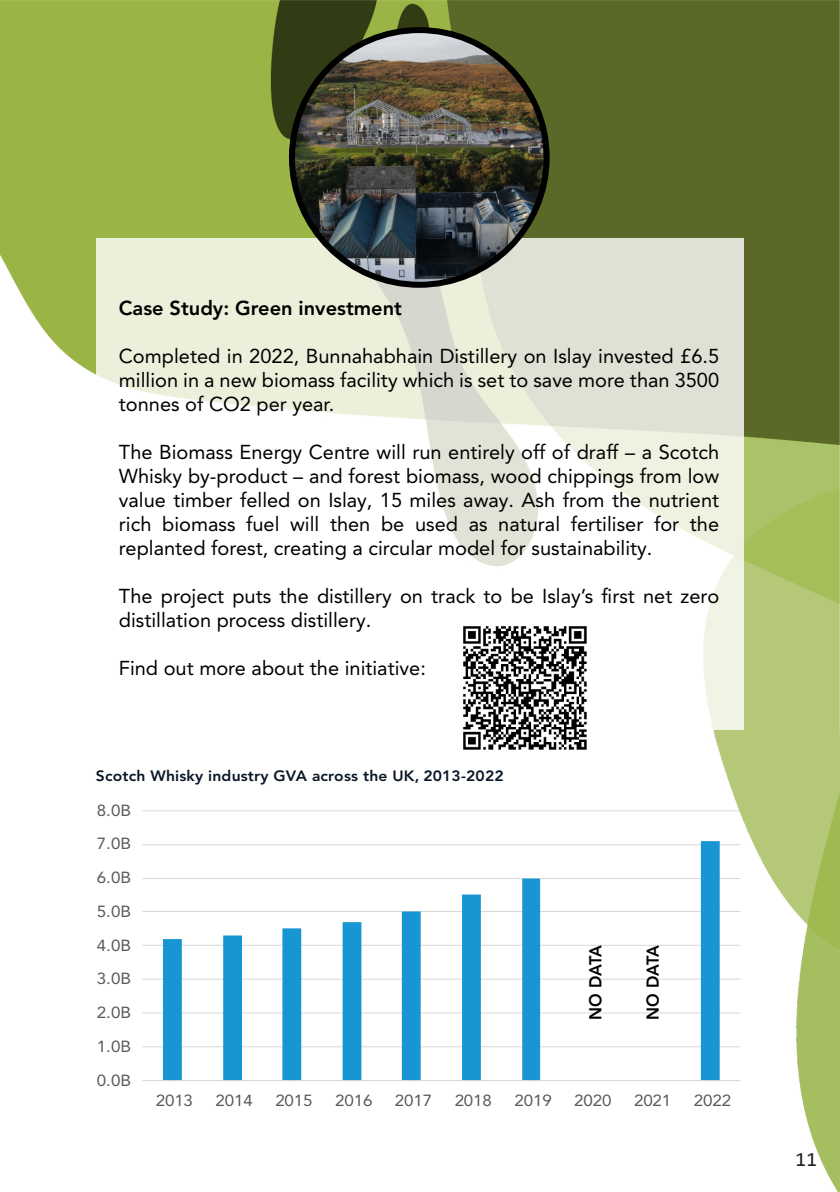
<style>
.page{position:relative;width:840px;height:1192px;background:#fff}
.page>*{position:absolute;margin:0;border:0;box-sizing:border-box;transform-origin:0 0}
.t1{font:20px/24px "Avenir LT Pro";color:#000;text-align:justify}
.t2{font:800 20px "Avenir LT Pro";color:#000}
.t3{font:20px "Consolas";color:#231f20}
.t4{font:800 17.2px "Avenir LT Pro";letter-spacing:-.035em;color:#000;scale:.95 1}
.t5{font:16px "Avenir LT Pro";letter-spacing:-.005em;color:#595959;scale:1.06 1}
.t6{font:800 14.8px "Avenir LT Pro";letter-spacing:.01em;color:#0a1627;scale:1.05 1}
</style>
<div class="page">
<img style="left:0;top:0;width:839px;height:735px">
<svg style="left:96px;top:238px;width:648px;height:491px"></svg>
<img style="left:291px;top:29px;width:254px;height:255px">
<div style="left:289px;top:27px;width:260px;height:261px;border:6px solid #000;border-radius:50%"></div>
<hr style="left:142px;top:1046px;width:598px;height:1px;background:#d9d9d9">
<hr style="left:142px;top:1012px;width:598px;height:1px;background:#d9d9d9">
<hr style="left:142px;top:978px;width:598px;height:1px;background:#d9d9d9">
<hr style="left:142px;top:944px;width:598px;height:1px;background:#d9d9d9">
<hr style="left:142px;top:910px;width:598px;height:2px;background:#d9d9d9">
<hr style="left:142px;top:878px;width:598px;height:1px;background:#d9d9d9">
<hr style="left:142px;top:844px;width:598px;height:1px;background:#d9d9d9">
<hr style="left:142px;top:810px;width:598px;height:1px;background:#d9d9d9">
<svg style="left:163px;top:841px;width:542px;height:239px"></svg>
<hr style="left:142px;top:1080px;width:598px;height:1px;background:#d9d9d9">
<img style="left:455px;top:618px;width:139px;height:132px">
<img style="left:705px;top:735px;width:134px;height:456px">
<p class="t2" style="left:119px;top:300px;width:284px">Case Study: Green investment</p>
<p class="t1" style="left:119px;top:346px;width:602px">Completed in 2022, Bunnahabhain Distillery on Islay invested £6.5 million in a new biomass facility which is set to save more than 3500 tonnes of CO2 per year.</p>
<p class="t1" style="left:119px;top:442px;width:601px">The Biomass Energy Centre will run entirely off of draff – a Scotch Whisky by-product – and forest biomass, wood chippings from low value timber felled on Islay, 15 miles away. Ash from the nutrient rich biomass fuel will then be used as natural fertiliser for the replanted forest, creating a circular model for sustainability.</p>
<p class="t1" style="left:119px;top:586px;width:601px">The project puts the distillery on track to be Islay’s first net zero distillation process distillery.</p>
<p class="t1" style="left:119px;top:658px;width:308px">Find out more about the initiative:</p>
<p class="t6" style="left:96px;top:769px;width:390px">Scotch Whisky industry GVA across the UK, 2013-2022</p>
<p class="t5" style="left:97px;top:803px;width:34px">8.0B</p>
<p class="t5" style="left:97px;top:837px;width:34px">7.0B</p>
<p class="t5" style="left:97px;top:870px;width:34px">6.0B</p>
<p class="t5" style="left:97px;top:904px;width:34px">5.0B</p>
<p class="t5" style="left:97px;top:938px;width:34px">4.0B</p>
<p class="t5" style="left:97px;top:972px;width:34px">3.0B</p>
<p class="t5" style="left:97px;top:1005px;width:34px">2.0B</p>
<p class="t5" style="left:97px;top:1039px;width:34px">1.0B</p>
<p class="t5" style="left:97px;top:1073px;width:34px">0.0B</p>
<p class="t4" style="left:588px;top:1020px;width:80px;rotate:-90deg">NO DATA</p>
<p class="t4" style="left:646px;top:1020px;width:80px;rotate:-90deg">NO DATA</p>
<p class="t5" style="left:156px;top:1094px;width:37px">2013</p>
<p class="t5" style="left:215px;top:1094px;width:37px">2014</p>
<p class="t5" style="left:275px;top:1094px;width:37px">2015</p>
<p class="t5" style="left:335px;top:1094px;width:37px">2016</p>
<p class="t5" style="left:395px;top:1094px;width:37px">2017</p>
<p class="t5" style="left:454px;top:1094px;width:37px">2018</p>
<p class="t5" style="left:514px;top:1094px;width:37px">2019</p>
<p class="t5" style="left:574px;top:1094px;width:37px">2020</p>
<p class="t5" style="left:634px;top:1094px;width:37px">2021</p>
<p class="t5" style="left:693px;top:1094px;width:37px">2022</p>
<p class="t3" style="left:795px;top:1150px;width:23px">11</p>
</div>
